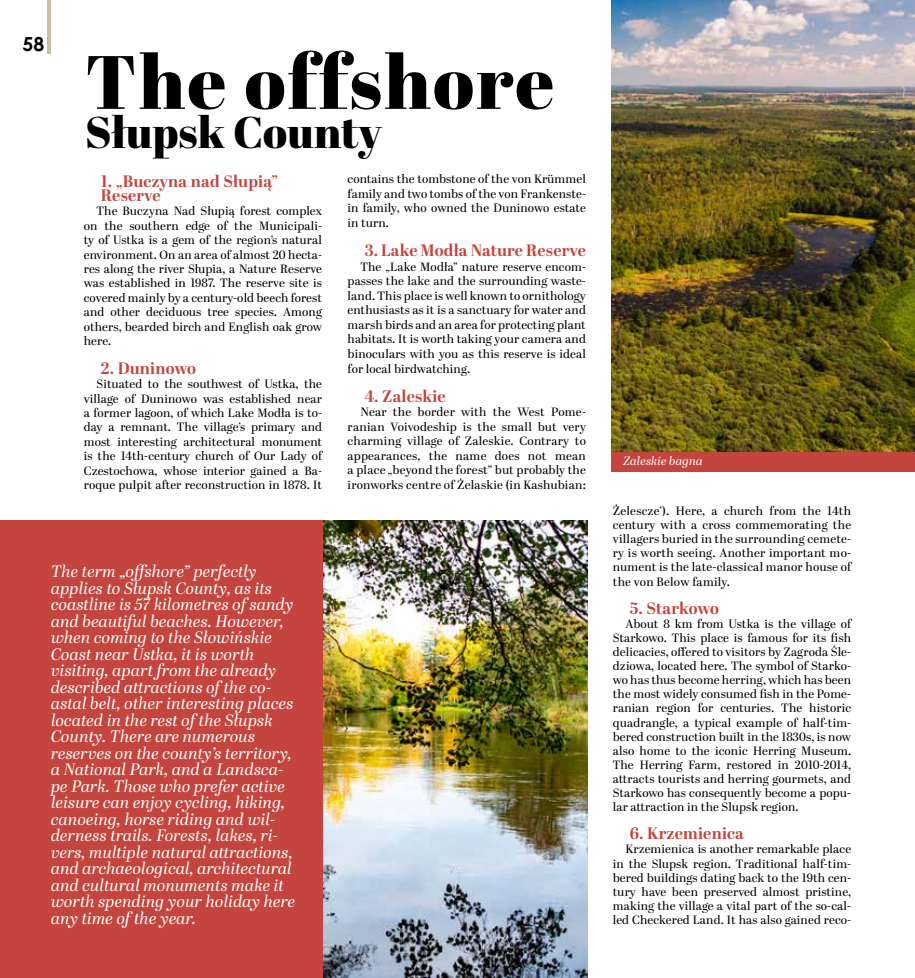
<style>
.page{position:relative;width:915px;height:978px;background:#fff}
.page>*{position:absolute;margin:0;border:0;box-sizing:border-box;transform-origin:0 0}
.t1{font:75.3px "Abril Fatface";letter-spacing:.03em;color:#000}
.t2{font:44.25px "Abril Fatface";color:#000}
.t3{font:700 19.35px "Century Gothic";color:#000}
.t4{font:italic 16.5px/16.5px "Abril Display";letter-spacing:.01em;color:#fff}
.t5{font:700 16.5px/14.4px "Abril Display";letter-spacing:.01em;color:#c3453d}
.t6{font:12px/14.1px "Abril Display";letter-spacing:.01em;color:#000;text-align:justify}
.t7{font:italic 12px "Abril Display";letter-spacing:.01em;color:#fff}
</style>
<div class="page">
<hr style="left:47px;top:0;width:3px;height:54px;background:#c8c0a0">
<img style="left:322px;top:521px;width:265px;height:457px">
<div style="left:0;top:521px;width:322px;height:457px;background:#c3453d"></div>
<div style="left:611px;top:0;width:303px;height:472px;background:#c3453d"></div>
<img style="left:611px;top:0;width:303px;height:451px">
<h3 class="t3" style="left:23px;top:29px;width:23px">58</h3>
<h1 class="t1" style="left:85px;top:29px;width:470px">The offshore</h1>
<h2 class="t2" style="left:85px;top:102px;width:298px">Słupsk County</h2>
<h3 class="t5" style="left:101px;top:175px;width:179px">1. „Buczyna nad Słupią”<br>Reserve</h3>
<p class="t6" style="left:84px;top:205px;width:240px;text-indent:13px">The Buczyna Nad Słupią forest complex on the southern edge of the Municipali&shy;ty of Ustka is a gem of the region’s natural environment. On an area of almost 20 hecta&shy;res along the river Słupia, a Nature Reserve was established in 1987. The reserve site is covered mainly by a century-old beech forest and other deciduous tree species. Among others, bearded birch and English oak grow here.</p>
<h3 class="t5" style="left:101px;top:362px;width:97px">2. Duninowo</h3>
<p class="t6" style="left:84px;top:378px;width:240px;text-indent:13px">Situated to the southwest of Ustka, the village of Duninowo was established near a former lagoon, of which Lake Modła is to&shy;day a remnant. The village’s primary and most interesting architectural monument is the 14th-century church of Our Lady of Czestochowa, whose interior gained a Ba&shy;roque pulpit after reconstruction in 1878. It</p>
<p class="t6" style="left:347px;top:173px;width:240px;line-height:14.5px">contains the tombstone of the von Krümmel family and two tombs of the von Frankenste&shy;in family, who owned the Duninowo estate in turn.</p>
<h3 class="t5" style="left:364px;top:244px;width:223px">3. Lake Modła Nature Reserve</h3>
<p class="t6" style="left:347px;top:260px;width:240px;line-height:14.5px;text-indent:13px">The „Lake Modła” nature reserve encom&shy;passes the lake and the surrounding waste&shy;land. This place is well known to ornithology enthusiasts as it is a sanctuary for water and marsh birds and an area for protecting plant habitats. It is worth taking your camera and binoculars with you as this reserve is ideal for local birdwatching.</p>
<h3 class="t5" style="left:364px;top:390px;width:83px">4. Zaleskie</h3>
<p class="t6" style="left:347px;top:405px;width:240px;line-height:14.5px;text-indent:13px">Near the border with the West Pome&shy;ranian Voivodeship is the small but very charming village of Zaleskie. Contrary to appearances, the name does not mean a place „beyond the forest” but probably the ironworks centre of Żelaskie (in Kashubian:</p>
<p class="t4" style="left:51px;top:564px;width:246px">The term „offshore” perfectly applies to Słupsk County, as its coastline is 57 kilometres of sandy and beautiful beaches. However, when coming to the Słowińskie<br>Coast near Ustka, it is worth visiting, apart from the already described attractions of the co&shy;astal belt, other interesting places located in the rest of the Słupsk<br>County. There are numerous reserves on the county’s territory, a National Park, and a Landsca&shy;pe Park. Those who prefer active leisure can enjoy cycling, hiking, canoeing, horse riding and wil&shy;derness trails. Forests, lakes, ri&shy;vers, multiple natural attractions, and archaeological, architectural and cultural monuments make it worth spending your holiday here any time of the year.</p>
<p class="t7" style="left:623px;top:452px;width:81px">Zaleskie bagna</p>
<p class="t6" style="left:612px;top:504px;width:240px">Żelescze’). Here, a church from the 14th century with a cross commemorating the villagers buried in the surrounding cemete&shy;ry is worth seeing. Another important mo&shy;nument is the late-classical manor house of the von Below family.</p>
<h3 class="t5" style="left:629px;top:602px;width:90px">5. Starkowo</h3>
<p class="t6" style="left:612px;top:617px;width:240px;text-indent:13px">About 8 km from Ustka is the village of Starkowo. This place is famous for its fish delicacies, offered to visitors by Zagroda Śle&shy;dziowa, located here. The symbol of Starko&shy;wo has thus become herring, which has been the most widely consumed fish in the Pome&shy;ranian region for centuries. The historic quadrangle, a typical example of half-tim&shy;bered construction built in the 1830s, is now also home to the iconic Herring Museum.<br>The Herring Farm, restored in 2010-2014, attracts tourists and herring gourmets, and Starkowo has consequently become a popu&shy;lar attraction in the Slupsk region.</p>
<h3 class="t5" style="left:629px;top:827px;width:116px">6. Krzemienica</h3>
<p class="t6" style="left:612px;top:843px;width:240px;text-indent:13px">Krzemienica is another remarkable place in the Slupsk region. Traditional half-tim&shy;bered buildings dating back to the 19th cen&shy;tury have been preserved almost pristine, making the village a vital part of the so-cal&shy;led Checkered Land. It has also gained reco-</p>
</div>
